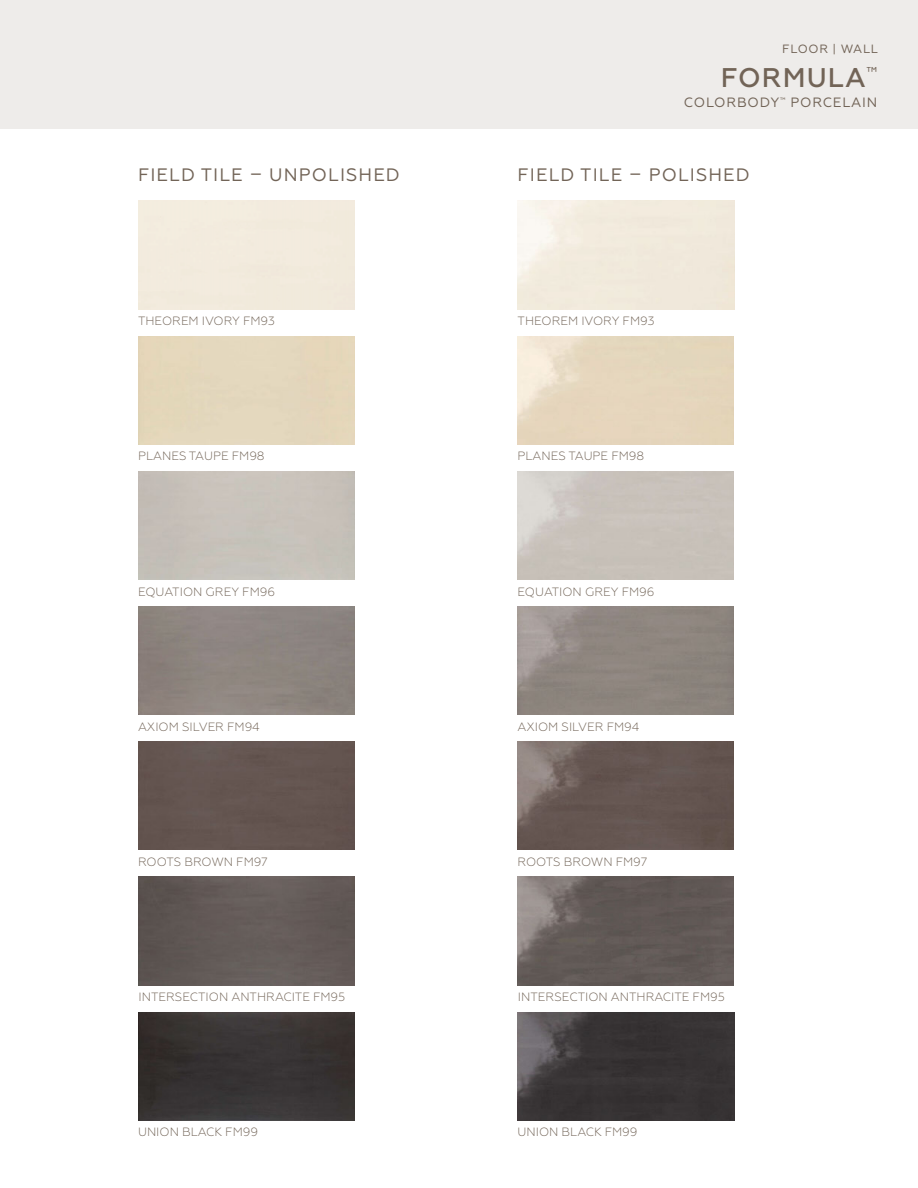
<style>
.page{position:relative;width:918px;height:1188px;background:#fff}
.page>*{position:absolute;margin:0;border:0;box-sizing:border-box;transform-origin:0 0}
.t1{font:500 27px "Geometria";letter-spacing:.04em;color:#726457}
.t2{font:18px "Geometria";letter-spacing:.06em;color:#726457}
.t3{font:13.5px "Geometria";letter-spacing:.06em;color:#726457}
.t4{font:300 12px "Geometria";color:#726457}
.t5{font:12px "Geometria";letter-spacing:.06em;color:#726457}
</style>
<div class="page">
<div style="left:0;top:0;width:918px;height:129px;background:#eeecea"></div>
<div style="left:138px;top:742px;width:217px;height:108px;background:#645550"></div>
<img style="left:518px;top:742px;width:216px;height:108px">
<img style="left:138px;top:877px;width:216px;height:108px">
<img style="left:518px;top:877px;width:216px;height:108px">
<img style="left:138px;top:1012px;width:217px;height:108px">
<img style="left:518px;top:1012px;width:216px;height:108px">
<p class="t5" style="left:782px;top:42px;width:97px">FLOOR | WALL</p>
<h1 class="t1" style="left:721px;top:62px;width:158px">FORMULA<sup>™</sup></h1>
<p class="t3" style="left:684px;top:95px;width:195px">COLORBODY<sup>™</sup> PORCELAIN</p>
<h2 class="t2" style="left:138px;top:164px;width:263px">FIELD TILE – UNPOLISHED</h2>
<h2 class="t2" style="left:518px;top:164px;width:234px">FIELD TILE – POLISHED</h2>
<p class="t4" style="left:138px;top:314px;width:138px">THEOREM IVORY FM93</p>
<p class="t4" style="left:518px;top:314px;width:138px">THEOREM IVORY FM93</p>
<p class="t4" style="left:138px;top:449px;width:128px">PLANES TAUPE FM98</p>
<p class="t4" style="left:518px;top:449px;width:128px">PLANES TAUPE FM98</p>
<p class="t4" style="left:138px;top:585px;width:138px">EQUATION GREY FM96</p>
<p class="t4" style="left:518px;top:585px;width:138px">EQUATION GREY FM96</p>
<p class="t4" style="left:138px;top:720px;width:123px">AXIOM SILVER FM94</p>
<p class="t4" style="left:518px;top:720px;width:123px">AXIOM SILVER FM94</p>
<p class="t4" style="left:138px;top:855px;width:131px">ROOTS BROWN FM97</p>
<p class="t4" style="left:518px;top:855px;width:131px">ROOTS BROWN FM97</p>
<p class="t4" style="left:138px;top:990px;width:208px">INTERSECTION ANTHRACITE FM95</p>
<p class="t4" style="left:518px;top:990px;width:208px">INTERSECTION ANTHRACITE FM95</p>
<p class="t4" style="left:138px;top:1125px;width:121px">UNION BLACK FM99</p>
<p class="t4" style="left:518px;top:1125px;width:121px">UNION BLACK FM99</p>
</div>
